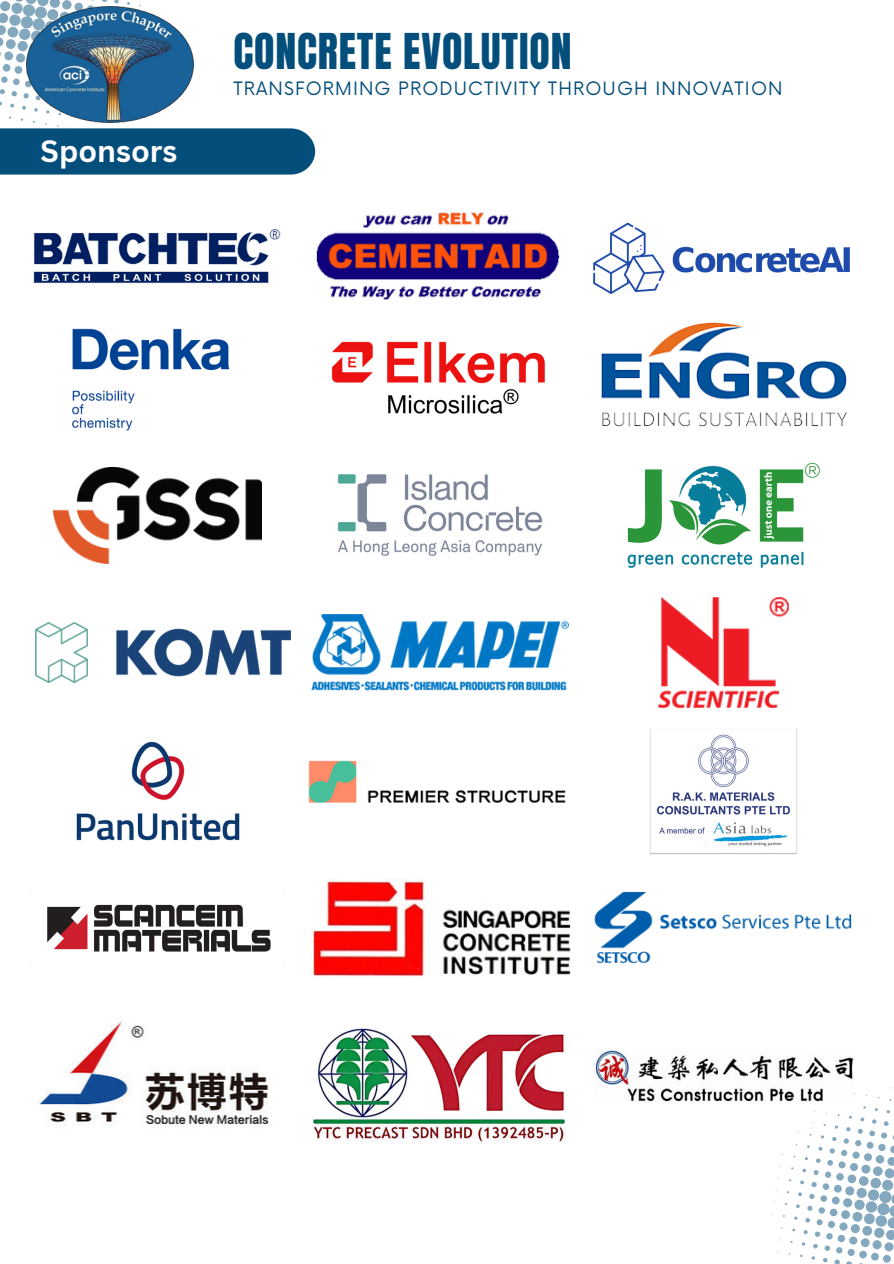
<style>
.page{position:relative;width:894px;height:1264px;background:#fff}
.page>*{position:absolute;margin:0;border:0;box-sizing:border-box;transform-origin:0 0}
.t1{font:42px "Anton";letter-spacing:.02em;color:#034e7b}
.t2{font:700 30px "Canva Sans";color:#fff}
.t3{font:18px "Now";letter-spacing:.06em;color:#034e7b}
</style>
<div class="page">
<svg style="left:0;top:0;width:315px;height:174px"></svg>
<svg style="left:865px;top:1201px;width:11px;height:11px"></svg>
<svg style="left:867px;top:1189px;width:12px;height:11px"></svg>
<svg style="left:881px;top:1179px;width:12px;height:11px"></svg>
<svg style="left:863px;top:1213px;width:11px;height:11px"></svg>
<svg style="left:870px;top:1177px;width:10px;height:11px"></svg>
<svg style="left:873px;top:1227px;width:11px;height:10px"></svg>
<svg style="left:854px;top:1199px;width:10px;height:10px"></svg>
<svg style="left:856px;top:1187px;width:10px;height:10px"></svg>
<svg style="left:876px;top:1190px;width:17px;height:50px"></svg>
<svg style="left:884px;top:1168px;width:9px;height:10px"></svg>
<svg style="left:852px;top:1211px;width:10px;height:10px"></svg>
<svg style="left:862px;top:1225px;width:9px;height:10px"></svg>
<svg style="left:858px;top:1176px;width:10px;height:9px"></svg>
<svg style="left:872px;top:1166px;width:10px;height:9px"></svg>
<svg style="left:850px;top:1223px;width:9px;height:10px"></svg>
<svg style="left:872px;top:1240px;width:9px;height:9px"></svg>
<svg style="left:842px;top:1198px;width:9px;height:9px"></svg>
<svg style="left:884px;top:1242px;width:9px;height:9px"></svg>
<svg style="left:845px;top:1186px;width:9px;height:9px"></svg>
<svg style="left:861px;top:1164px;width:9px;height:9px"></svg>
<svg style="left:860px;top:1238px;width:9px;height:8px"></svg>
<svg style="left:840px;top:1210px;width:9px;height:8px"></svg>
<svg style="left:847px;top:1174px;width:9px;height:9px"></svg>
<svg style="left:875px;top:1155px;width:8px;height:8px"></svg>
<div style="left:839px;top:1222px;width:8px;height:8px;background:#84a8be;border-radius:50%"></div>
<svg style="left:848px;top:1236px;width:9px;height:8px"></svg>
<svg style="left:849px;top:1162px;width:8px;height:9px"></svg>
<svg style="left:863px;top:1153px;width:8px;height:8px"></svg>
<svg style="left:833px;top:1184px;width:8px;height:8px"></svg>
<svg style="left:831px;top:1196px;width:8px;height:8px"></svg>
<svg style="left:870px;top:1252px;width:8px;height:8px"></svg>
<svg style="left:882px;top:1254px;width:8px;height:8px"></svg>
<svg style="left:858px;top:1250px;width:8px;height:8px"></svg>
<svg style="left:829px;top:1208px;width:8px;height:8px"></svg>
<div style="left:836px;top:1173px;width:7px;height:7px;background:#84a8be;border-radius:50%"></div>
<svg style="left:837px;top:1234px;width:7px;height:8px"></svg>
<svg style="left:847px;top:1248px;width:7px;height:7px"></svg>
<svg style="left:827px;top:1220px;width:7px;height:7px"></svg>
<div style="left:852px;top:1151px;width:7px;height:7px;background:#84a8be;border-radius:50%"></div>
<div style="left:838px;top:1161px;width:7px;height:7px;background:#84a8be;border-radius:50%"></div>
<svg style="left:866px;top:1141px;width:7px;height:7px"></svg>
<svg style="left:820px;top:1195px;width:6px;height:6px"></svg>
<div style="left:822px;top:1183px;width:7px;height:6px;background:#84a8be;border-radius:50%"></div>
<svg style="left:835px;top:1247px;width:7px;height:6px"></svg>
<svg style="left:818px;top:1207px;width:6px;height:6px"></svg>
<svg style="left:826px;top:1233px;width:6px;height:6px"></svg>
<svg style="left:824px;top:1171px;width:7px;height:6px"></svg>
<svg style="left:840px;top:1149px;width:7px;height:7px"></svg>
<svg style="left:854px;top:1139px;width:7px;height:7px"></svg>
<svg style="left:880px;top:1132px;width:13px;height:33px"></svg>
<svg style="left:816px;top:1219px;width:6px;height:6px"></svg>
<svg style="left:827px;top:1160px;width:5px;height:5px"></svg>
<svg style="left:869px;top:1130px;width:5px;height:6px"></svg>
<svg style="left:824px;top:1245px;width:5px;height:5px"></svg>
<svg style="left:815px;top:1231px;width:5px;height:5px"></svg>
<svg style="left:843px;top:1138px;width:5px;height:5px"></svg>
<svg style="left:834px;top:1259px;width:5px;height:4px"></svg>
<svg style="left:809px;top:1193px;width:5px;height:5px"></svg>
<svg style="left:811px;top:1182px;width:5px;height:5px"></svg>
<svg style="left:829px;top:1148px;width:5px;height:5px"></svg>
<svg style="left:807px;top:1205px;width:5px;height:5px"></svg>
<svg style="left:857px;top:1128px;width:5px;height:5px"></svg>
<svg style="left:813px;top:1170px;width:5px;height:5px"></svg>
<svg style="left:883px;top:1121px;width:5px;height:4px"></svg>
<svg style="left:805px;top:1218px;width:4px;height:4px"></svg>
<svg style="left:813px;top:1244px;width:4px;height:4px"></svg>
<svg style="left:816px;top:1158px;width:4px;height:4px"></svg>
<svg style="left:823px;top:1258px;width:4px;height:4px"></svg>
<svg style="left:872px;top:1119px;width:4px;height:4px"></svg>
<svg style="left:846px;top:1127px;width:4px;height:4px"></svg>
<svg style="left:832px;top:1136px;width:4px;height:5px"></svg>
<svg style="left:803px;top:1230px;width:4px;height:4px"></svg>
<svg style="left:818px;top:1146px;width:4px;height:4px"></svg>
<svg style="left:860px;top:1117px;width:4px;height:4px"></svg>
<img style="left:33px;top:229px;width:248px;height:55px">
<img style="left:316px;top:212px;width:243px;height:87px">
<img style="left:601px;top:322px;width:244px;height:105px">
<img style="left:35px;top:623px;width:255px;height:59px">
<img style="left:311px;top:615px;width:257px;height:75px">
<img style="left:658px;top:597px;width:131px;height:111px">
<img style="left:331px;top:341px;width:214px;height:73px">
<img style="left:308px;top:760px;width:258px;height:43px">
<img style="left:310px;top:878px;width:261px;height:98px">
<img style="left:594px;top:891px;width:258px;height:72px">
<img style="left:37px;top:1018px;width:232px;height:107px">
<img style="left:594px;top:1050px;width:258px;height:52px">
<img style="left:593px;top:222px;width:257px;height:72px">
<img style="left:72px;top:328px;width:158px;height:103px">
<img style="left:53px;top:467px;width:208px;height:96px">
<img style="left:337px;top:474px;width:206px;height:82px">
<img style="left:627px;top:462px;width:193px;height:106px">
<img style="left:76px;top:741px;width:164px;height:100px">
<img style="left:650px;top:729px;width:147px;height:125px">
<img style="left:47px;top:904px;width:224px;height:48px">
<img style="left:313px;top:1028px;width:252px;height:114px">
<p class="t2" style="left:41px;top:130px;width:138px">Sponsors</p>
<p class="t1" style="left:233px;top:21px;width:339px">CONCRETE EVOLUTION</p>
<p class="t3" style="left:233px;top:78px;width:550px">TRANSFORMING PRODUCTIVITY THROUGH INNOVATION</p>
</div>
